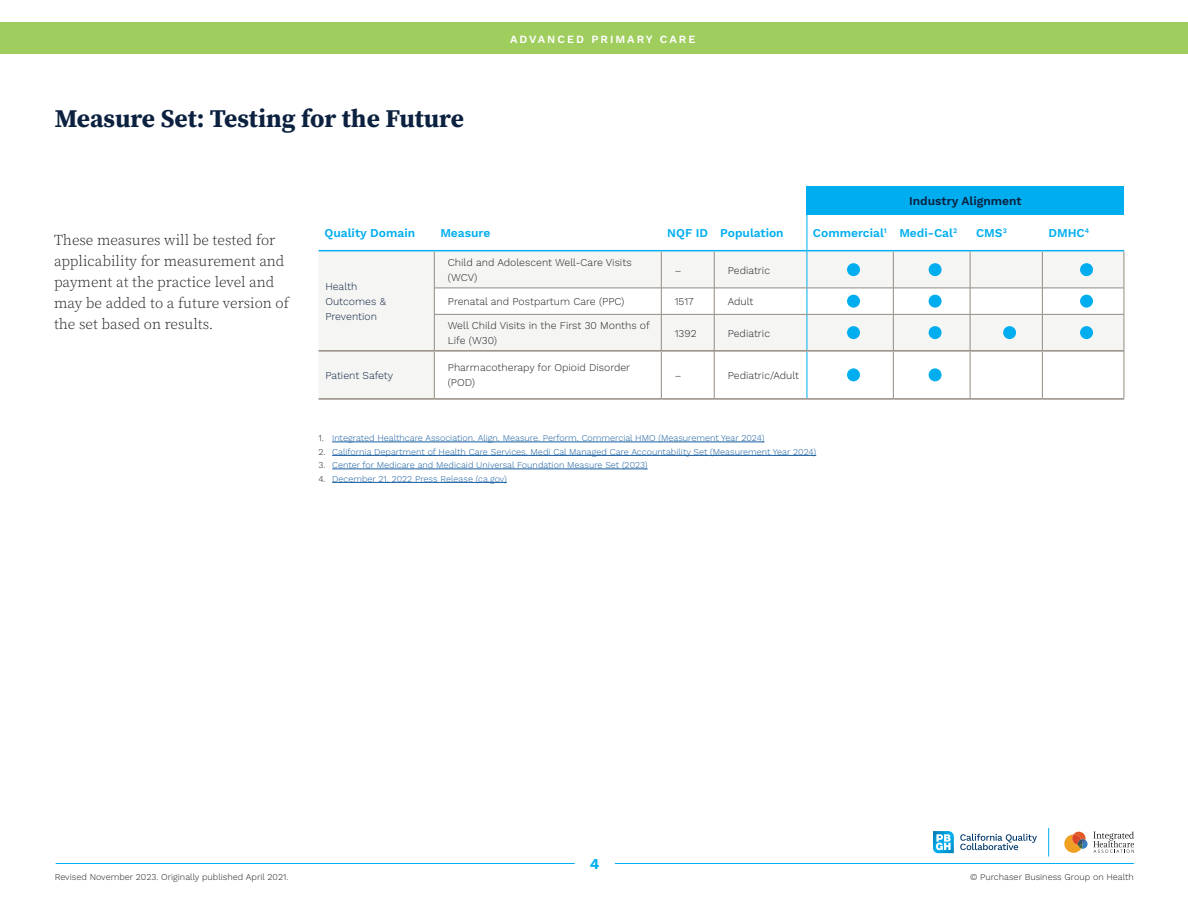
<style>
.page{position:relative;width:1188px;height:918px;background:#fff}
.page>*{position:absolute;margin:0;border:0;box-sizing:border-box;transform-origin:0 0}
.t1{font:700 25.5px "Source Serif Pro";color:#0b213f}
.t2{font:300 15px/21px "Source Serif Pro";color:#231f20}
.t3{font:700 15px "Work Sans";color:#00aeef}
.t4{font:600 12px "Work Sans";color:#00aeef}
.t5{font:600 12px "Work Sans";color:#0b213f}
.t6{font:600 11.1px "Work Sans";letter-spacing:.18em;color:#fff}
.t7{font:300 10.5px/15px "Work Sans";color:#231f20}
.t8{font:300 10.5px/15px "Work Sans";color:#0b213f}
.t9{font:300 9px "Work Sans";color:#175d9e}
.t10{font:300 9px "Work Sans";color:#231f20}
.s1{color:#231f20}
</style>
<div class="page">
<hr style="left:332px;top:442px;width:433px;height:1px;background:#175d9e">
<hr style="left:332px;top:455px;width:484px;height:1px;background:#175d9e">
<hr style="left:332px;top:469px;width:316px;height:1px;background:#175d9e">
<hr style="left:332px;top:482px;width:175px;height:1px;background:#175d9e">
<div style="left:0;top:23px;width:1188px;height:31px;background:#a0ce5e"></div>
<hr style="left:56px;top:863px;width:519px;height:1px;background:#00aeef">
<hr style="left:615px;top:863px;width:519px;height:1px;background:#00aeef">
<svg style="left:933px;top:831px;width:21px;height:22px"></svg>
<svg style="left:960px;top:834px;width:77px;height:16px"></svg>
<div style="left:807px;top:186px;width:317px;height:29px;background:#00aeef"></div>
<svg style="left:319px;top:251px;width:805px;height:147px;fill:#f5f5f4"></svg>
<hr style="left:319px;top:250px;width:115px;height:1px;background:#00aeef">
<hr style="left:434px;top:250px;width:227px;height:1px;background:#00aeef">
<hr style="left:661px;top:250px;width:53px;height:1px;background:#00aeef">
<hr style="left:714px;top:250px;width:93px;height:1px;background:#00aeef">
<hr style="left:807px;top:250px;width:86px;height:1px;background:#00aeef">
<hr style="left:893px;top:250px;width:77px;height:1px;background:#00aeef">
<hr style="left:970px;top:250px;width:72px;height:1px;background:#00aeef">
<hr style="left:1042px;top:250px;width:82px;height:1px;background:#00aeef">
<hr style="left:661px;top:251px;width:1px;height:37px;background:#958b82">
<hr style="left:893px;top:251px;width:1px;height:37px;background:#958b82">
<hr style="left:970px;top:251px;width:1px;height:37px;background:#958b82">
<hr style="left:1042px;top:251px;width:1px;height:37px;background:#958b82">
<hr style="left:1124px;top:251px;width:1px;height:37px;background:#958b82">
<svg style="left:661px;top:289px;width:1px;height:25px"></svg>
<svg style="left:893px;top:289px;width:1px;height:25px"></svg>
<svg style="left:970px;top:289px;width:1px;height:25px"></svg>
<svg style="left:1042px;top:289px;width:1px;height:25px"></svg>
<svg style="left:1124px;top:288px;width:1px;height:26px"></svg>
<hr style="left:661px;top:315px;width:1px;height:35px;background:#958b82">
<hr style="left:893px;top:315px;width:1px;height:35px;background:#958b82">
<hr style="left:970px;top:315px;width:1px;height:35px;background:#958b82">
<hr style="left:1042px;top:315px;width:1px;height:35px;background:#958b82">
<hr style="left:1124px;top:315px;width:1px;height:36px;background:#958b82">
<hr style="left:434px;top:352px;width:1px;height:46px;background:#958b82">
<hr style="left:661px;top:352px;width:1px;height:46px;background:#958b82">
<hr style="left:893px;top:352px;width:1px;height:46px;background:#958b82">
<hr style="left:970px;top:352px;width:1px;height:46px;background:#958b82">
<hr style="left:1042px;top:352px;width:1px;height:46px;background:#958b82">
<hr style="left:1124px;top:351px;width:1px;height:47px;background:#958b82">
<hr style="left:319px;top:398px;width:115px;height:2px;background:#958b82">
<hr style="left:434px;top:398px;width:227px;height:2px;background:#958b82">
<hr style="left:661px;top:398px;width:53px;height:2px;background:#958b82">
<hr style="left:714px;top:398px;width:93px;height:2px;background:#958b82">
<hr style="left:807px;top:398px;width:86px;height:2px;background:#958b82">
<hr style="left:893px;top:398px;width:77px;height:2px;background:#958b82">
<hr style="left:970px;top:398px;width:72px;height:2px;background:#958b82">
<hr style="left:1042px;top:398px;width:82px;height:2px;background:#958b82">
<hr style="left:807px;top:215px;width:1px;height:36px;background:#00aeef">
<hr style="left:807px;top:251px;width:1px;height:37px;background:#00aeef">
<svg style="left:807px;top:289px;width:1px;height:25px"></svg>
<hr style="left:807px;top:315px;width:1px;height:35px;background:#00aeef">
<hr style="left:807px;top:352px;width:1px;height:46px;background:#00aeef">
<hr style="left:434px;top:251px;width:1px;height:37px;background:#958b82">
<svg style="left:434px;top:289px;width:1px;height:25px"></svg>
<hr style="left:434px;top:315px;width:1px;height:35px;background:#958b82">
<hr style="left:319px;top:350px;width:115px;height:2px;background:#958b82">
<hr style="left:434px;top:350px;width:227px;height:2px;background:#958b82">
<hr style="left:661px;top:350px;width:53px;height:2px;background:#958b82">
<hr style="left:714px;top:350px;width:93px;height:2px;background:#958b82">
<hr style="left:807px;top:350px;width:86px;height:2px;background:#958b82">
<hr style="left:893px;top:350px;width:77px;height:2px;background:#958b82">
<hr style="left:970px;top:350px;width:72px;height:2px;background:#958b82">
<hr style="left:1042px;top:350px;width:82px;height:2px;background:#958b82">
<hr style="left:434px;top:314px;width:227px;height:1px;background:#958b82">
<hr style="left:661px;top:314px;width:53px;height:1px;background:#958b82">
<hr style="left:714px;top:314px;width:93px;height:1px;background:#958b82">
<hr style="left:807px;top:314px;width:86px;height:1px;background:#958b82">
<hr style="left:893px;top:314px;width:77px;height:1px;background:#958b82">
<hr style="left:970px;top:314px;width:72px;height:1px;background:#958b82">
<hr style="left:1042px;top:314px;width:82px;height:1px;background:#958b82">
<hr style="left:434px;top:288px;width:227px;height:1px;background:#958b82">
<hr style="left:661px;top:288px;width:53px;height:1px;background:#958b82">
<hr style="left:714px;top:288px;width:93px;height:1px;background:#958b82">
<hr style="left:807px;top:288px;width:86px;height:1px;background:#958b82">
<hr style="left:893px;top:288px;width:77px;height:1px;background:#958b82">
<hr style="left:970px;top:288px;width:72px;height:1px;background:#958b82">
<hr style="left:1042px;top:288px;width:82px;height:1px;background:#958b82">
<hr style="left:714px;top:251px;width:1px;height:37px;background:#958b82">
<svg style="left:714px;top:288px;width:1px;height:26px"></svg>
<hr style="left:714px;top:315px;width:1px;height:36px;background:#958b82">
<hr style="left:714px;top:351px;width:1px;height:47px;background:#958b82">
<div style="left:847px;top:263px;width:13px;height:13px;background:#00aeef;border-radius:50%"></div>
<div style="left:929px;top:263px;width:13px;height:13px;background:#00aeef;border-radius:50%"></div>
<div style="left:1080px;top:263px;width:13px;height:13px;background:#00aeef;border-radius:50%"></div>
<div style="left:847px;top:295px;width:13px;height:13px;background:#00aeef;border-radius:50%"></div>
<div style="left:929px;top:295px;width:13px;height:13px;background:#00aeef;border-radius:50%"></div>
<div style="left:1080px;top:295px;width:13px;height:13px;background:#00aeef;border-radius:50%"></div>
<div style="left:847px;top:326px;width:13px;height:13px;background:#00aeef;border-radius:50%"></div>
<div style="left:929px;top:326px;width:13px;height:13px;background:#00aeef;border-radius:50%"></div>
<div style="left:1003px;top:326px;width:13px;height:13px;background:#00aeef;border-radius:50%"></div>
<div style="left:1080px;top:326px;width:13px;height:13px;background:#00aeef;border-radius:50%"></div>
<div style="left:847px;top:368px;width:13px;height:13px;background:#00aeef;border-radius:50%"></div>
<div style="left:929px;top:368px;width:13px;height:13px;background:#00aeef;border-radius:50%"></div>
<svg style="left:1064px;top:832px;width:70px;height:21px"></svg>
<svg style="left:1048px;top:828px;width:1px;height:29px"></svg>
<h1 class="t1" style="left:55px;top:101px;width:411px">Measure Set: Testing for the Future</h1>
<p class="t6" style="left:510px;top:33px;width:187px">ADVANCED PRIMARY CARE</p>
<h3 class="t5" style="left:909px;top:194px;width:114px">Industry Alignment</h3>
<h2 class="t2" style="left:54px;top:230px;width:237px">These measures will be tested for applicability for measurement and payment at the practice level and may be added to a future version of the set based on results.</h2>
<h3 class="t4" style="left:325px;top:226px;width:92px">Quality Domain</h3>
<h3 class="t4" style="left:440px;top:226px;width:52px">Measure</h3>
<h3 class="t4" style="left:667px;top:226px;width:118px">NQF ID Population</h3>
<h3 class="t4" style="left:813px;top:226px;width:146px">Commercial<sup>1</sup> Medi-Cal<sup>2</sup></h3>
<h3 class="t4" style="left:976px;top:226px;width:32px">CMS<sup>3</sup></h3>
<h3 class="t4" style="left:1048px;top:226px;width:42px">DMHC<sup>4</sup></h3>
<p class="t8" style="left:325px;top:279px;width:62px">Health<br>Outcomes &amp;<br>Prevention</p>
<p class="t7" style="left:448px;top:256px;width:185px">Child and Adolescent Well-Care Visits (WCV)</p>
<p class="t7" style="left:675px;top:263px;width:8px">–</p>
<p class="t7" style="left:728px;top:263px;width:44px">Pediatric</p>
<p class="t7" style="left:448px;top:294px;width:178px">Prenatal and Postpartum Care (PPC)</p>
<p class="t7" style="left:675px;top:294px;width:21px">1517</p>
<p class="t7" style="left:728px;top:294px;width:27px">Adult</p>
<p class="t7" style="left:448px;top:318px;width:204px">Well Child Visits in the First 30 Months of<br>Life (W30)</p>
<p class="t7" style="left:675px;top:326px;width:23px">1392</p>
<p class="t7" style="left:728px;top:326px;width:44px">Pediatric</p>
<p class="t8" style="left:325px;top:368px;width:69px">Patient Safety</p>
<p class="t7" style="left:448px;top:361px;width:184px">Pharmacotherapy for Opioid Disorder (POD)</p>
<p class="t7" style="left:675px;top:368px;width:8px">–</p>
<p class="t7" style="left:728px;top:368px;width:73px">Pediatric/Adult</p>
<p class="t9" style="left:319px;top:433px;width:447px"><span class="s1">1.</span> Integrated Healthcare Association. Align. Measure. Perform. Commercial HMO (Measurement Year 2024)</p>
<p class="t9" style="left:319px;top:446px;width:499px"><span class="s1">2.</span> California Department of Health Care Services. Medi Cal Managed Care Accountability Set (Measurement Year 2024)</p>
<p class="t9" style="left:319px;top:460px;width:331px"><span class="s1">3.</span> Center for Medicare and Medicaid Universal Foundation Measure Set (2023)</p>
<p class="t9" style="left:319px;top:473px;width:190px"><span class="s1">4.</span> December 21, 2022 Press Release (ca.gov)</p>
<h2 class="t3" style="left:590px;top:855px;width:11px">4</h2>
<p class="t10" style="left:55px;top:871px;width:235px">Revised November 2023. Originally published April 2021.</p>
<p class="t10" style="left:970px;top:871px;width:165px">© Purchaser Business Group on Health</p>
</div>
